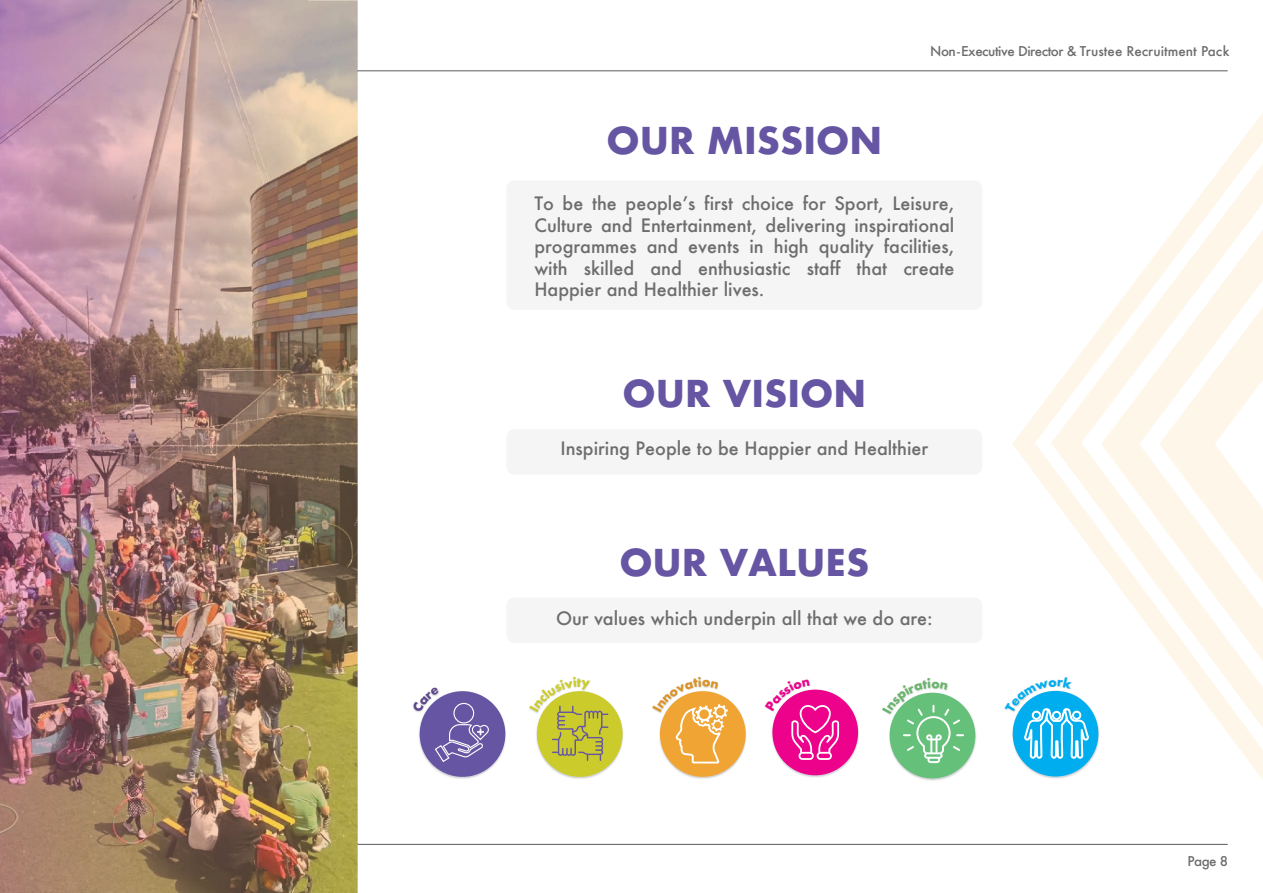
<style>
.page{position:relative;width:1263px;height:893px;background:#fff}
.page>*{position:absolute;margin:0;border:0;box-sizing:border-box;transform-origin:0 0}
.t1{font:700 36px "Futura";color:#6555a3}
.t2{font:500 18px/21.6px "Futura";color:#6d6d6d;text-align:justify}
.t3{font:500 13.2px "Futura";letter-spacing:-.035em;color:#6d6d6d}
</style>
<div class="page">
<hr style="left:35px;top:70px;width:1193px;height:1px;background:#6d6d6d">
<hr style="left:35px;top:844px;width:1193px;height:1px;background:#6d6d6d">
<img style="left:429px;top:696px;width:547px;height:85px">
<div style="left:772px;top:690px;width:86px;height:85px;background:#ed028c;border-radius:43px"></div>
<div style="left:890px;top:693px;width:85px;height:85px;background:#65c07a;border-radius:43px"></div>
<div style="left:537px;top:691px;width:86px;height:86px;background:#cbcc2b;border-radius:43px"></div>
<div style="left:660px;top:691px;width:86px;height:86px;background:#efa434;border-radius:43px"></div>
<div style="left:420px;top:691px;width:85px;height:86px;background:#6555a3;border-radius:43px"></div>
<img style="left:0;top:0;width:358px;height:893px">
<div style="left:506px;top:429px;width:476px;height:46px;background:#f4f5f4;border-radius:8px"></div>
<div style="left:506px;top:598px;width:476px;height:45px;background:#f4f5f4;border-radius:8px"></div>
<div style="left:506px;top:180px;width:476px;height:130px;background:#f4f5f4;border-radius:8px"></div>
<svg style="left:1012px;top:113px;width:251px;height:667px"></svg>
<svg style="left:765px;top:679px;width:74px;height:81px"></svg>
<svg style="left:1005px;top:677px;width:84px;height:103px"></svg>
<svg style="left:882px;top:678px;width:82px;height:85px"></svg>
<svg style="left:529px;top:677px;width:80px;height:84px"></svg>
<svg style="left:652px;top:677px;width:76px;height:104px"></svg>
<svg style="left:413px;top:688px;width:76px;height:75px"></svg>
<p class="t3" style="left:930px;top:42px;width:301px">Non-Executive Director &amp; Trustee Recruitment Pack</p>
<h1 class="t1" style="left:606px;top:114px;width:277px">OUR MISSION</h1>
<p class="t2" style="left:534px;top:192px;width:421px">To be the peopleʼs first choice for Sport, Leisure, Culture and Entertainment, delivering inspirational programmes and events in high quality facilities, with skilled and enthusiastic staff that create Happier and Healthier lives.</p>
<h1 class="t1" style="left:622px;top:367px;width:245px">OUR VISION</h1>
<p class="t2" style="left:560px;top:438px;width:369px">Inspiring People to be Happier and Healthier</p>
<h1 class="t1" style="left:619px;top:536px;width:252px">OUR VALUES</h1>
<p class="t2" style="left:556px;top:607px;width:378px">Our values which underpin all that we do are:</p>
<p class="t3" style="left:1187px;top:852px;width:42px">Page 8</p>
</div>
